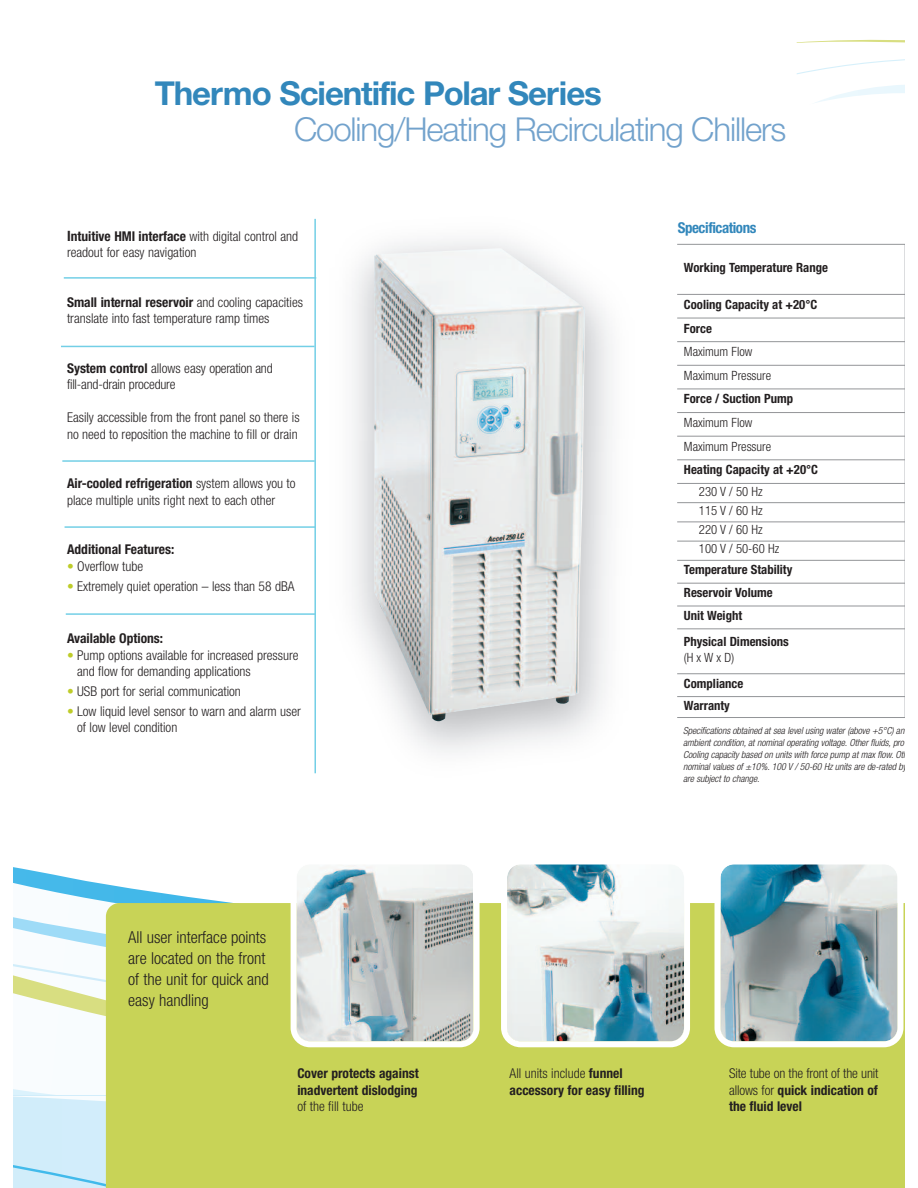
<style>
.page{position:relative;width:918px;height:1188px;background:#fff}
.page>*{position:absolute;margin:0;border:0;box-sizing:border-box;transform-origin:0 0}
.t1{font:300 33px "Helvetica Neue LT Std";letter-spacing:-.035em;color:#72a2cc}
.t2{font:700 33px "Helvetica Neue LT Std";letter-spacing:-.035em;color:#3287bb}
.t3{font:300 condensed 16.5px/21px "Helvetica Neue LT Std";color:#231f20}
.t4{font:700 condensed 15px "Helvetica Neue LT Std";letter-spacing:-.03em;color:#3287bb}
.t5{font:300 condensed 13.5px/16.5px "Helvetica Neue LT Std";color:#231f20}
.t6{font:700 condensed 13.5px/16.5px "Helvetica Neue LT Std";color:#231f20}
.t7{font:700 condensed 12.75px/22.8px "Helvetica Neue LT Std";color:#231f20}
.t8{font:300 condensed 12.75px/19.2px "Helvetica Neue LT Std";color:#231f20}
.t9{font:italic 300 condensed 9.75px/12px "Helvetica Neue LT Std";letter-spacing:-.005em;color:#231f20}
.s1{font-weight:700;font-size:14.25px}
.s2{font-weight:700}
.s3{color:#becc2a}
.s4{font-weight:300}
</style>
<div class="page">
<svg style="left:796px;top:39px;width:109px;height:64px"></svg>
<hr style="left:904px;top:244px;width:1px;height:50px;background:#dcdddf">
<svg style="left:904px;top:295px;width:1px;height:333px"></svg>
<hr style="left:904px;top:629px;width:1px;height:45px;background:#dcdddf">
<svg style="left:904px;top:674px;width:1px;height:43px"></svg>
<hr style="left:677px;top:244px;width:228px;height:1px;background:#939598">
<hr style="left:677px;top:294px;width:228px;height:1px;background:#939598">
<hr style="left:677px;top:318px;width:228px;height:1px;background:#939598">
<hr style="left:677px;top:341px;width:228px;height:1px;background:#939598">
<hr style="left:677px;top:365px;width:228px;height:1px;background:#939598">
<hr style="left:677px;top:389px;width:228px;height:1px;background:#939598">
<hr style="left:677px;top:412px;width:228px;height:1px;background:#939598">
<hr style="left:677px;top:436px;width:228px;height:1px;background:#939598">
<hr style="left:677px;top:459px;width:228px;height:1px;background:#939598">
<hr style="left:677px;top:483px;width:228px;height:1px;background:#939598">
<hr style="left:677px;top:502px;width:228px;height:1px;background:#939598">
<hr style="left:677px;top:522px;width:228px;height:1px;background:#939598">
<hr style="left:677px;top:541px;width:228px;height:1px;background:#939598">
<hr style="left:677px;top:560px;width:228px;height:1px;background:#939598">
<hr style="left:677px;top:583px;width:228px;height:1px;background:#939598">
<hr style="left:677px;top:606px;width:228px;height:1px;background:#939598">
<hr style="left:677px;top:628px;width:228px;height:1px;background:#939598">
<hr style="left:677px;top:673px;width:228px;height:1px;background:#939598">
<hr style="left:677px;top:696px;width:228px;height:1px;background:#939598">
<hr style="left:677px;top:717px;width:228px;height:1px;background:#939598">
<img style="left:373px;top:248px;width:213px;height:474px">
<svg style="left:14px;top:864px;width:891px;height:324px"></svg>
<hr style="left:62px;top:460px;width:253px;height:2px;background:#73cfe6">
<hr style="left:61px;top:346px;width:254px;height:1px;background:#73cfe6">
<hr style="left:64px;top:277px;width:252px;height:2px;background:#73cfe6">
<hr style="left:65px;top:526px;width:250px;height:2px;background:#73cfe6">
<hr style="left:314px;top:219px;width:2px;height:554px;background:#73cfe6">
<hr style="left:66px;top:613px;width:250px;height:2px;background:#73cfe6">
<h1 class="t2" style="left:155px;top:75px;width:449px">Thermo Scientific Polar Series</h1>
<h1 class="t1" style="left:294px;top:117px;width:494px">Cooling/Heating Recirculating Chillers</h1>
<p class="t5" style="left:67px;top:229px;width:233px"><span class="s1">I</span><span class="s2">ntuitive HMI interface</span> with digital control and readout for easy navigation</p>
<p class="t5" style="left:67px;top:295px;width:238px"><span class="s2">Small internal reservoir</span> and cooling capacities translate into fast temperature ramp times</p>
<p class="t5" style="left:67px;top:361px;width:207px"><span class="s2">System control</span> allows easy operation and fill-and-drain procedure</p>
<p class="t5" style="left:67px;top:410px;width:234px">Easily accessible from the front panel so there is no need to reposition the machine to fill or drain</p>
<p class="t5" style="left:67px;top:476px;width:230px"><span class="s2">Air-cooled refrigeration</span> system allows you to place multiple units right next to each other</p>
<p class="t6" style="left:67px;top:542px;width:109px">Additional Features:</p>
<p class="t5" style="left:67px;top:559px;width:78px"><span class="s3">•</span> Overflow tube</p>
<p class="t5" style="left:67px;top:579px;width:229px"><span class="s3">•</span> Extremely quiet operation – less than 58 dBA</p>
<p class="t6" style="left:67px;top:631px;width:98px">Available Options:</p>
<p class="t5" style="left:77px;top:648px;width:223px;text-indent:-10px"><span class="s3">•</span> Pump options available for increased pressure and flow for demanding applications</p>
<p class="t5" style="left:67px;top:684px;width:175px"><span class="s3">•</span> USB port for serial communication</p>
<p class="t5" style="left:77px;top:704px;width:225px;text-indent:-10px"><span class="s3">•</span> Low liquid level sensor to warn and alarm user of low level condition</p>
<p class="t3" style="left:128px;top:928px;width:142px">All user interface points are located on the front of the unit for quick and easy handling</p>
<p class="t6" style="left:297px;top:1066px;width:123px">Cover protects against inadvertent dislodging</p>
<p class="t5" style="left:297px;top:1099px;width:68px">of the fill tube</p>
<p class="t4" style="left:678px;top:223px;width:80px">Specifications</p>
<p class="t7" style="left:684px;top:257px;width:146px">Working Temperature Range</p>
<p class="t7" style="left:684px;top:294px;width:135px;line-height:23.7px">Cooling Capacity at +20°C<br>Force</p>
<p class="t8" style="left:684px;top:341px;width:89px;line-height:23.7px">Maximum Flow<br>Maximum Pressure</p>
<p class="t7" style="left:684px;top:389px;width:111px">Force / Suction Pump</p>
<p class="t8" style="left:684px;top:412px;width:89px;line-height:23.7px">Maximum Flow<br>Maximum Pressure</p>
<p class="t7" style="left:684px;top:459px;width:136px">Heating Capacity at +20°C</p>
<p class="t8" style="left:699px;top:483px;width:82px">230 V / 50 Hz<br>115 V / 60 Hz<br>220 V / 60 Hz<br>100 V / 50-60 Hz</p>
<p class="t7" style="left:684px;top:560px;width:110px">Temperature Stability<br>Reservoir Volume<br>Unit Weight</p>
<p class="t7" style="left:684px;top:631px;width:106px">Physical Dimensions</p>
<p class="t8" style="left:684px;top:649px;width:52px">(H x W x D)</p>
<p class="t7" style="left:684px;top:673px;width:61px;line-height:21.9px">Compliance<br>Warranty</p>
<p class="t9" style="left:683px;top:725px;width:226px">Specifications obtained at sea level using water (above +5°C) an ambient condition, at nominal operating voltage. Other fluids, pro Cooling capacity based on units with force pump at max flow. Oth nominal values of ±10%. 100 V / 50-60 Hz units are de-rated by are subject to change.</p>
<p class="t6" style="left:510px;top:1066px;width:136px"><span class="s4">All units include</span> funnel accessory for easy filling</p>
<p class="t5" style="left:729px;top:1066px;width:151px;text-align:justify">Site tube on the front of the unit allows for <span class="s2">quick indication of the fluid level</span></p>
</div>
